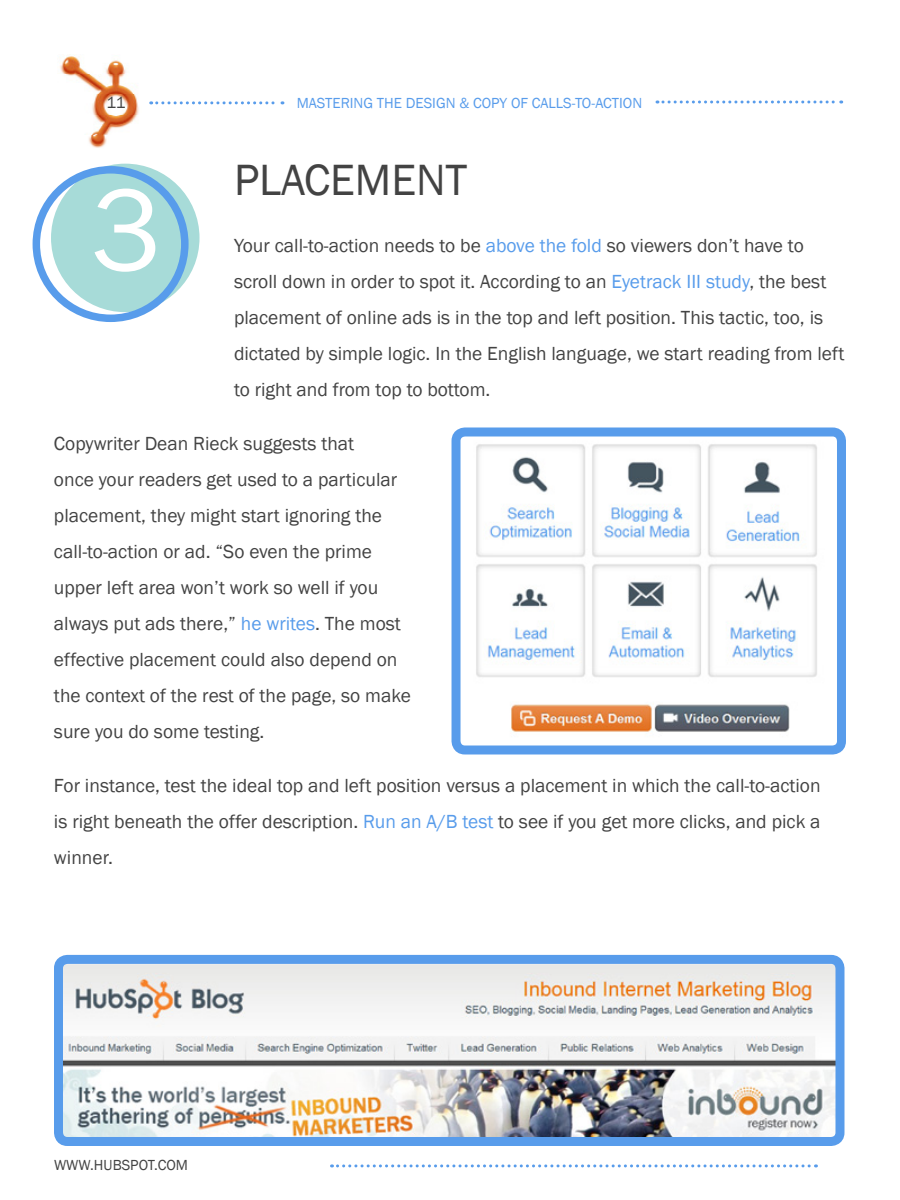
<style>
.page{position:relative;width:900px;height:1200px;background:#fff}
.page>*{position:absolute;margin:0;border:0;box-sizing:border-box;transform-origin:0 0}
.t1{font:120px "Franklin Gothic";color:#fff}
.t2{font:45px "Franklin Gothic";color:#434343}
.t3{font:19.5px/36px "Franklin Gothic";color:#434343}
.t4{font:16.5px "Franklin Gothic";color:#434343}
.t5{font:15px "Franklin Gothic";color:#589ceb}
.t6{font:15px "Franklin Gothic";color:#434343}
.s1{color:#589ceb}
</style>
<div class="page">
<svg style="left:151px;top:101px;width:132px;height:3px"></svg>
<img style="left:60px;top:54px;width:79px;height:94px">
<svg style="left:332px;top:1164px;width:484px;height:3px"></svg>
<svg style="left:657px;top:100px;width:185px;height:4px"></svg>
<div style="left:51px;top:164px;width:149px;height:148px;background:#a7dbd8;border-radius:50%"></div>
<div style="left:33px;top:166px;width:156px;height:156px;border:8px solid #589ceb;border-radius:50%"></div>
<img style="left:476px;top:444px;width:341px;height:288px">
<div style="left:452px;top:428px;width:394px;height:326px;border:9px solid #589ceb;border-radius:9px"></div>
<img style="left:64px;top:965px;width:770px;height:171px">
<div style="left:54px;top:955px;width:790px;height:191px;border:9px solid #589ceb;border-radius:9px"></div>
<p class="t4" style="left:106px;top:92px;width:21px">11</p>
<p class="t5" style="left:297px;top:94px;width:347px">mastering the design &amp; copy of calls-to-action</p>
<h2 class="t2" style="left:234px;top:152px;width:235px">placement</h2>
<h1 class="t1" style="left:91px;top:156px;width:72px">3</h1>
<p class="t3" style="left:234px;top:228px;width:612px">Your call-to-action needs to be <span class="s1">above the fold</span> so viewers don’t have to scroll down in order to spot it. According to an <span class="s1">Eyetrack III study</span>, the best placement of online ads is in the top and left position. This tactic, too, is dictated by simple logic. I n the English language, we start reading from left to right and from top to bottom.</p>
<p class="t3" style="left:54px;top:426px;width:358px">Copywriter Dean Rieck suggests that<br>once your readers get used to a particular placement, they might start ignoring the call-to-action or ad. “So even the prime upper left area won’t work so well if you always put ads there,” <span class="s1">he writes</span>. The most effective placement could also depend on the context of the rest of the page, so make sure you do some testing.</p>
<p class="t3" style="left:54px;top:768px;width:768px;text-align:justify">For instance, test the ideal top and left position versus a placement in which the call-to-action is right beneath the offer description. <span class="s1">Run an A/B test</span> to see if you get more clicks, and pick a winner.</p>
<p class="t6" style="left:54px;top:1156px;width:136px">www.Hubspot.com</p>
</div>
